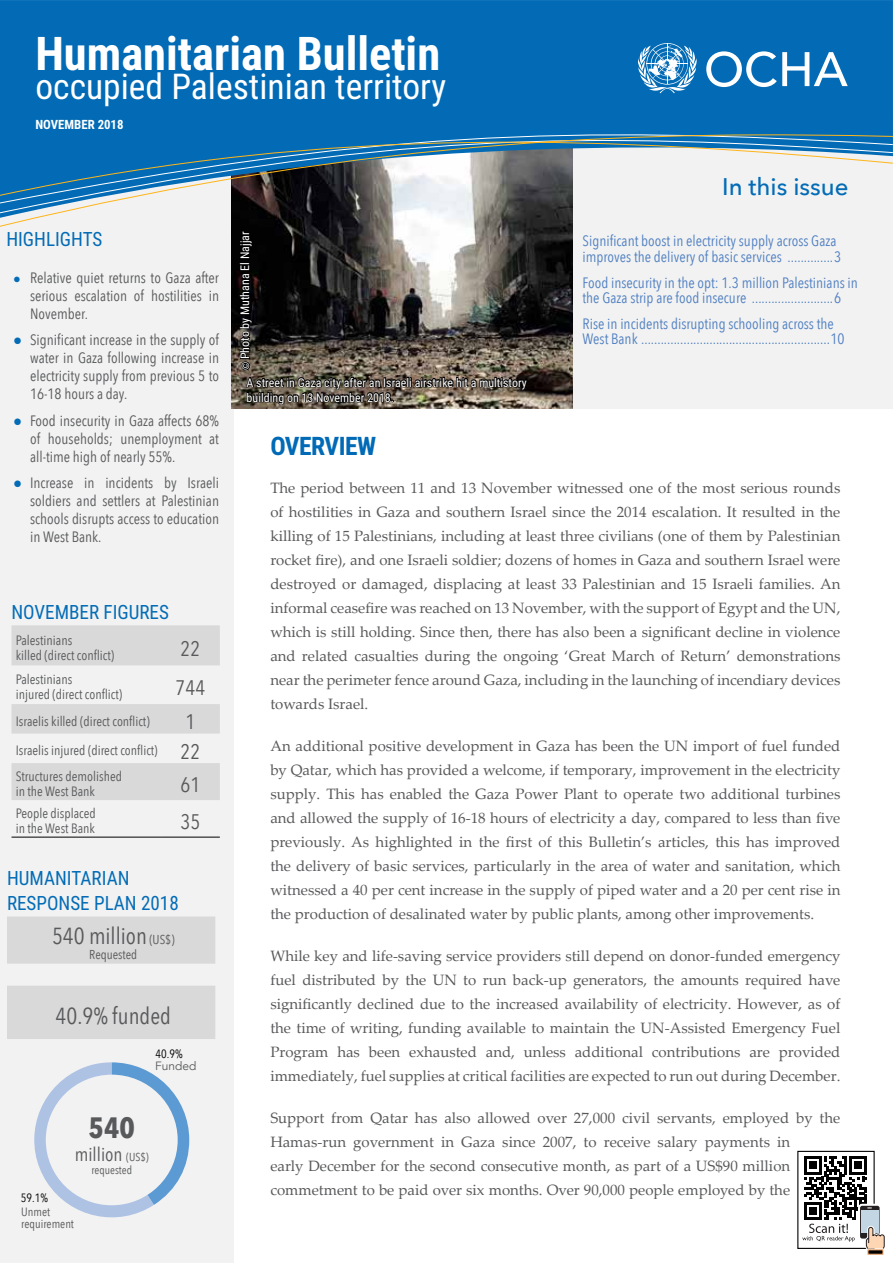
<style>
.page{position:relative;width:893px;height:1263px;background:#fff}
.page>*{position:absolute;margin:0;border:0;box-sizing:border-box;transform-origin:0 0}
.t1{font:700 46.5px "Roboto Condensed";color:#fff}
.t2{font:35.55px "Roboto Condensed";color:#fff}
.t3{font:700 29.4px "Avenir Next Condensed";color:#58595b}
.t4{font:700 25.5px "Roboto Condensed";letter-spacing:-.02em;color:#006ab6}
.t5{font:500 24px "Avenir Next";color:#036cb6}
.t6{font:23.25px "Avenir Next Condensed";color:#58595b}
.t7{font:21px "Avenir Next Condensed";color:#58595b}
.t8{font:19.65px/25px "Roboto Condensed";color:#036cb6}
.t9{font:19.05px "Avenir Next Condensed";color:#58595b}
.t10{font:15px/24px "Palatino Linotype";color:#58595b;text-align:justify}
.t11{font:15px/18px "Avenir Next Condensed";color:#58595b;text-align:justify}
.t12{font:15px/15.3px "Avenir Next Condensed";color:#4f7fc1}
.t13{font:13.5px/15px "Avenir Next Condensed";color:#58595b}
.t14{font:12.9px "Avenir Next Condensed";color:#58595b}
.t15{font:700 12.75px "Roboto Condensed";color:#fff}
.t16{font:12px/15px "Roboto Condensed";color:#fff}
.t17{font:12px/12px "Avenir Next Condensed";color:#58595b}
.t18{font:12px "Avenir Next Condensed";color:#000}
.t19{font:12px "Avenir";color:#58595b}
.t20{font:11.55px "Avenir Next Condensed";color:#58595b}
.s1{font-family:"Palatino Linotype";font-size:12.75px;color:#036cb6}
.s2{font-family:"Palatino Linotype";color:#036cb6}
.s3{font-size:21px}
.s4{font-size:12.9px}
.s5{font-size:11.55px}
.s6{font-size:10.5px}
</style>
<div class="page">
<div style="left:0;top:35px;width:234px;height:1228px;background:#f2f2f2"></div>
<svg style="left:34px;top:1062px;width:155px;height:156px"></svg>
<img style="left:232px;top:227px;width:341px;height:181px">
<div style="left:797px;top:1151px;width:78px;height:98px;background:#fff;border:1px solid #000"></div>
<svg style="left:867px;top:1252px;width:17px;height:3px"></svg>
<svg style="left:868px;top:1252px;width:15px;height:2px"></svg>
<svg style="left:802px;top:1156px;width:83px;height:96px"></svg>
<div style="left:573px;top:115px;width:320px;height:293px;background:#f2f2f2"></div>
<div style="left:0;top:0;width:893px;height:123px;background:#036bb5"></div>
<svg style="left:0;top:123px;width:893px;height:104px"></svg>
<svg style="left:706px;top:51px;width:142px;height:36px"></svg>
<svg style="left:638px;top:43px;width:59px;height:50px"></svg>
<svg style="left:12px;top:625px;width:208px;height:175px"></svg>
<hr style="left:12px;top:837px;width:149px;height:1px;background:#000">
<hr style="left:161px;top:837px;width:59px;height:1px;background:#000">
<svg style="left:7px;top:916px;width:208px;height:123px"></svg>
<div style="left:46px;top:1075px;width:132px;height:130px;background:#f2f2f2;border-radius:50%"></div>
<svg style="left:232px;top:230px;width:297px;height:176px"></svg>
<h1 class="t1" style="left:35px;top:20px;width:406px">Humanitarian Bulletin</h1>
<h2 class="t2" style="left:35px;top:62px;width:412px">occupied Palestinian territory</h2>
<p class="t15" style="left:35px;top:116px;width:90px">NOVEMBER 2018</p>
<h3 class="t5" style="left:722px;top:166px;width:128px">In this issue</h3>
<h3 class="t8" style="left:6px;top:226px;width:98px">HIGHLIGHTS</h3>
<p class="t11" style="left:30px;top:268px;width:190px;text-indent:-17px"><span class="s1">●</span> Relative quiet returns to Gaza after serious escalation of hostilities in November.</p>
<p class="t11" style="left:30px;top:330px;width:190px;text-indent:-17px"><span class="s2">●</span> Significant increase in the supply of water in Gaza following increase in electricity supply from previous 5 to 16-18 hours a day.</p>
<p class="t11" style="left:30px;top:411px;width:190px;text-indent:-17px"><span class="s2">●</span> Food insecurity in Gaza affects 68% of households; unemployment at all-time high of nearly 55%.</p>
<p class="t11" style="left:30px;top:473px;width:190px;text-indent:-17px"><span class="s2">●</span> Increase in incidents by Israeli soldiers and settlers at Palestinian schools disrupts access to education in West Bank.</p>
<h3 class="t8" style="left:12px;top:599px;width:159px">NOVEMBER FIGURES</h3>
<p class="t13" style="left:16px;top:632px;width:100px">Palestinians<br>killed (direct conflict)</p>
<h3 class="t7" style="left:181px;top:631px;width:21px">22</h3>
<p class="t13" style="left:16px;top:671px;width:108px">Palestinians<br>injured (direct conflict)</p>
<h3 class="t7" style="left:176px;top:670px;width:31px">744</h3>
<p class="t13" style="left:16px;top:713px;width:135px">Israelis killed (direct conflict)</p>
<h3 class="t7" style="left:185px;top:704px;width:11px">1</h3>
<p class="t13" style="left:16px;top:737px;width:186px;line-height:25.8px">Israelis injured (direct conflict) <span class="s3">22<br></span>Structures demolished</p>
<p class="t13" style="left:16px;top:783px;width:81px">in the West Bank</p>
<h3 class="t7" style="left:181px;top:767px;width:21px">61</h3>
<p class="t13" style="left:16px;top:805px;width:81px">People displaced in the West Bank</p>
<h3 class="t7" style="left:181px;top:804px;width:21px">35</h3>
<h3 class="t8" style="left:7px;top:865px;width:173px">HUMANITARIAN<br>RESPONSE PLAN 2018</h3>
<h3 class="t6" style="left:52px;top:916px;width:124px">540 million <span class="s4">(US$)</span></h3>
<p class="t14" style="left:89px;top:944px;width:50px">Requested</p>
<h3 class="t6" style="left:56px;top:996px;width:117px">40.9% funded</h3>
<p class="t19" style="left:155px;top:1058px;width:43px">Funded</p>
<p class="t18" style="left:156px;top:1044px;width:29px">40.9%</p>
<p class="t18" style="left:21px;top:1187px;width:29px">59.1%</p>
<h3 class="t3" style="left:89px;top:1109px;width:48px">540</h3>
<p class="t9" style="left:75px;top:1138px;width:75px">million <span class="s5">(US$)</span></p>
<p class="t20" style="left:91px;top:1160px;width:42px">requested</p>
<p class="t17" style="left:21px;top:1205px;width:54px">Unmet requirement</p>
<p class="t16" style="left:237px;top:370px;width:140px;rotate:-90deg"><span class="s6">©</span> Photo by Muthana El Najjar</p>
<p class="t16" style="left:247px;top:374px;width:282px">A street in Gaza city after an Israeli airstrike hit a multistory building on 13 November 2018.</p>
<p class="t12" style="left:583px;top:233px;width:260px">Significant boost in electricity supply across Gaza improves the delivery of basic services ..............3</p>
<p class="t12" style="left:583px;top:274px;width:277px">Food insecurity in the opt: 1.3 million Palestinians in the Gaza strip are food insecure .........................6</p>
<p class="t12" style="left:583px;top:315px;width:264px">Rise in incidents disrupting schooling across the<br>West Bank ..........................................................10</p>
<h3 class="t4" style="left:270px;top:428px;width:107px">OVERVIEW</h3>
<p class="t10" style="left:270px;top:475px;width:572px">The period between 11 and 13 November witnessed one of the most serious rounds of hostilities in Gaza and southern Israel since the 2014 escalation. It resulted in the killing of 15 Palestinians, including at least three civilians (one of them by Palestinian rocket fire), and one Israeli soldier; dozens of homes in Gaza and southern Israel were destroyed or damaged, displacing at least 33 Palestinian and 15 Israeli families. An informal ceasefire was reached on 13 November, with the support of Egypt and the UN, which is still holding. Since then, there has also been a significant decline in violence and related casualties during the ongoing ‘Great March of Return’ demonstrations near the perimeter fence around Gaza, including in the launching of incendiary devices towards Israel.</p>
<p class="t10" style="left:270px;top:733px;width:572px">An additional positive development in Gaza has been the UN import of fuel funded by Qatar, which has provided a welcome, if temporary, improvement in the electricity supply. This has enabled the Gaza Power Plant to operate two additional turbines and allowed the supply of 16-18 hours of electricity a day, compared to less than five previously. As highlighted in the first of this Bulletin’s articles, this has improved the delivery of basic services, particularly in the area of water and sanitation, which witnessed a 40 per cent increase in the supply of piped water and a 20 per cent rise in the production of desalinated water by public plants, among other improvements.</p>
<p class="t10" style="left:270px;top:943px;width:572px">While key and life-saving service providers still depend on donor-funded emergency fuel distributed by the UN to run back-up generators, the amounts required have significantly declined due to the increased availability of electricity. However, as of the time of writing, funding available to maintain the UN-Assisted Emergency Fuel Program has been exhausted and, unless additional contributions are provided immediately, fuel supplies at critical facilities are expected to run out during December.</p>
<p class="t10" style="left:270px;top:1105px;width:572px;text-align:left">Support from Qatar has also allowed over 27,000 civil servants, employed by the Hamas-run government in Gaza since 2007, to receive salary payments in<br>early December for the second consecutive month, as part of a US$90 million commetment to be paid over six months. Over 90,000 people employed by the</p>
</div>
